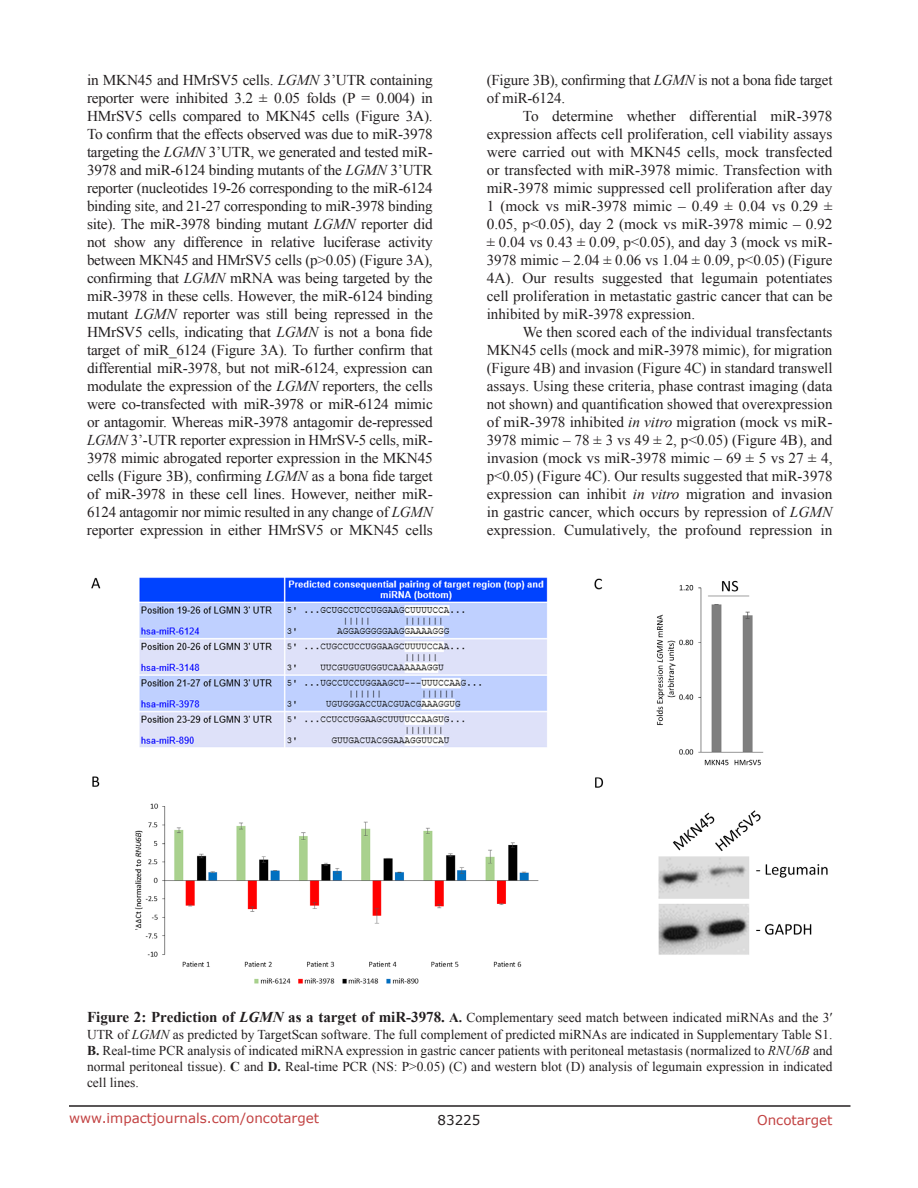
<style>
.page{position:relative;width:918px;height:1188px;background:#fff}
.page>*{position:absolute;margin:0;border:0;box-sizing:border-box;transform-origin:0 0}
.BodyText{font:15px/18px "Times New Roman";color:#231f20;text-align:justify}
.figuretext{font:13.5px/16.2px "Times New Roman";color:#231f20;text-align:justify}
.t1{font:13.5px "Verdana";color:#c24141}
.t2{font:13.5px "Verdana";color:#231f20}
.s1{font-style:italic}
.s2{font-weight:700;font-size:15px}
.s3{font-weight:700;font-style:italic;font-size:15px}
.s4{font-weight:700}
</style>
<div class="page">
<hr style="left:69px;top:1105px;width:781px;height:2px;background:#231f20">
<img style="left:91px;top:577px;width:737px;height:407px">
<p class="BodyText" style="left:87px;top:71px;width:347px">in MKN45 and HMrSV5 cells. <span class="s1">LGMN</span> 3’UTR containing reporter were inhibited 3.2 ± 0.05 folds (P = 0.004) in HMrSV5 cells compared to MKN45 cells (Figure 3A).<br>To confirm that the effects observed was due to miR-3978 targeting the <span class="s1">LGMN</span> 3’UTR, we generated and tested miR-3978 and miR-6124 binding mutants of the <span class="s1">LGMN</span> 3’UTR reporter (nucleotides 19-26 corresponding to the miR-6124 binding site, and 21-27 corresponding to miR-3978 binding site). The miR-3978 binding mutant <span class="s1">LGMN</span> reporter did not show any difference in relative luciferase activity between MKN45 and HMrSV5 cells (p&gt;0.05) (Figure 3A), confirming that <span class="s1">LGMN</span> mRNA was being targeted by the miR-3978 in these cells. However, the miR-6124 binding mutant <span class="s1">LGMN</span> reporter was still being repressed in the HMrSV5 cells, indicating that <span class="s1">LGMN</span> is not a bona fide target of miR_6124 (Figure 3A). To further confirm that differential miR-3978, but not miR-6124, expression can modulate the expression of the <span class="s1">LGMN</span> reporters, the cells were co-transfected with miR-3978 or miR-6124 mimic or antagomir. Whereas miR-3978 antagomir de-repressed <span class="s1">LGMN</span> 3’-UTR reporter expression in HMrSV-5 cells, miR-3978 mimic abrogated reporter expression in the MKN45 cells (Figure 3B), confirming <span class="s1">LGMN</span> as a bona fide target of miR-3978 in these cell lines. However, neither miR-6124 antagomir nor mimic resulted in any change of <span class="s1">LGMN </span>reporter expression in either HMrSV5 or MKN45 cells</p>
<p class="BodyText" style="left:487px;top:71px;width:347px">(Figure 3B), confirming that <span class="s1">LGMN</span> is not a bona fide target of miR-6124.</p>
<p class="BodyText" style="left:487px;top:107px;width:347px;text-indent:36px">To determine whether differential miR-3978 expression affects cell proliferation, cell viability assays were carried out with MKN45 cells, mock transfected or transfected with miR-3978 mimic. Transfection with miR-3978 mimic suppressed cell proliferation after day 1 (mock vs miR-3978 mimic – 0.49 ± 0.04 vs 0.29 ± 0.05, p&lt;0.05), day 2 (mock vs miR-3978 mimic – 0.92 ± 0.04 vs 0.43 ± 0.09, p&lt;0.05), and day 3 (mock vs miR-3978 mimic – 2.04 ± 0.06 vs 1.04 ± 0.09, p&lt;0.05) (Figure 4A). Our results suggested that legumain potentiates cell proliferation in metastatic gastric cancer that can be inhibited by miR-3978 expression.</p>
<p class="BodyText" style="left:487px;top:323px;width:347px;text-indent:36px">We then scored each of the individual transfectants MKN45 cells (mock and miR-3978 mimic), for migration (Figure 4B) and invasion (Figure 4C) in standard transwell assays. Using these criteria, phase contrast imaging (data not shown) and quantification showed that overexpression of miR-3978 inhibited <span class="s1">in vitro</span> migration (mock vs miR-3978 mimic – 78 ± 3 vs 49 ± 2, p&lt;0.05) (Figure 4B), and invasion (mock vs miR-3978 mimic – 69 ± 5 vs 27 ± 4, p&lt;0.05) (Figure 4C). Our results suggested that miR-3978 expression can inhibit <span class="s1">in vitro</span> migration and invasion in gastric cancer, which occurs by repression of <span class="s1">LGMN </span>expression. Cumulatively, the profound repression in</p>
<p class="figuretext" style="left:87px;top:1010px;width:747px"><span class="s2">Figure 2: Prediction of</span> <span class="s3">LGMN</span> <span class="s2">as a target of miR-3978.</span> <span class="s4">A.</span> Complementary seed match between indicated miRNAs and the 3′ UTR of <span class="s1">LGMN</span> as predicted by TargetScan software. The full complement of predicted miRNAs are indicated in Supplementary Table S1.<br><span class="s4">B.</span> Real-time PCR analysis of indicated miRNA expression in gastric cancer patients with peritoneal metastasis (normalized to <span class="s1">RNU6B</span> and normal peritoneal tissue). <span class="s4">C</span> and <span class="s4">D.</span> Real-time PCR (NS: P&gt;0.05) (C) and western blot (D) analysis of legumain expression in indicated cell lines.</p>
<p class="t1" style="left:69px;top:1109px;width:252px">www.impactjournals.com/oncotarget</p>
<p class="t2" style="left:438px;top:1111px;width:44px">83225</p>
<p class="t1" style="left:757px;top:1111px;width:77px">Oncotarget</p>
</div>
